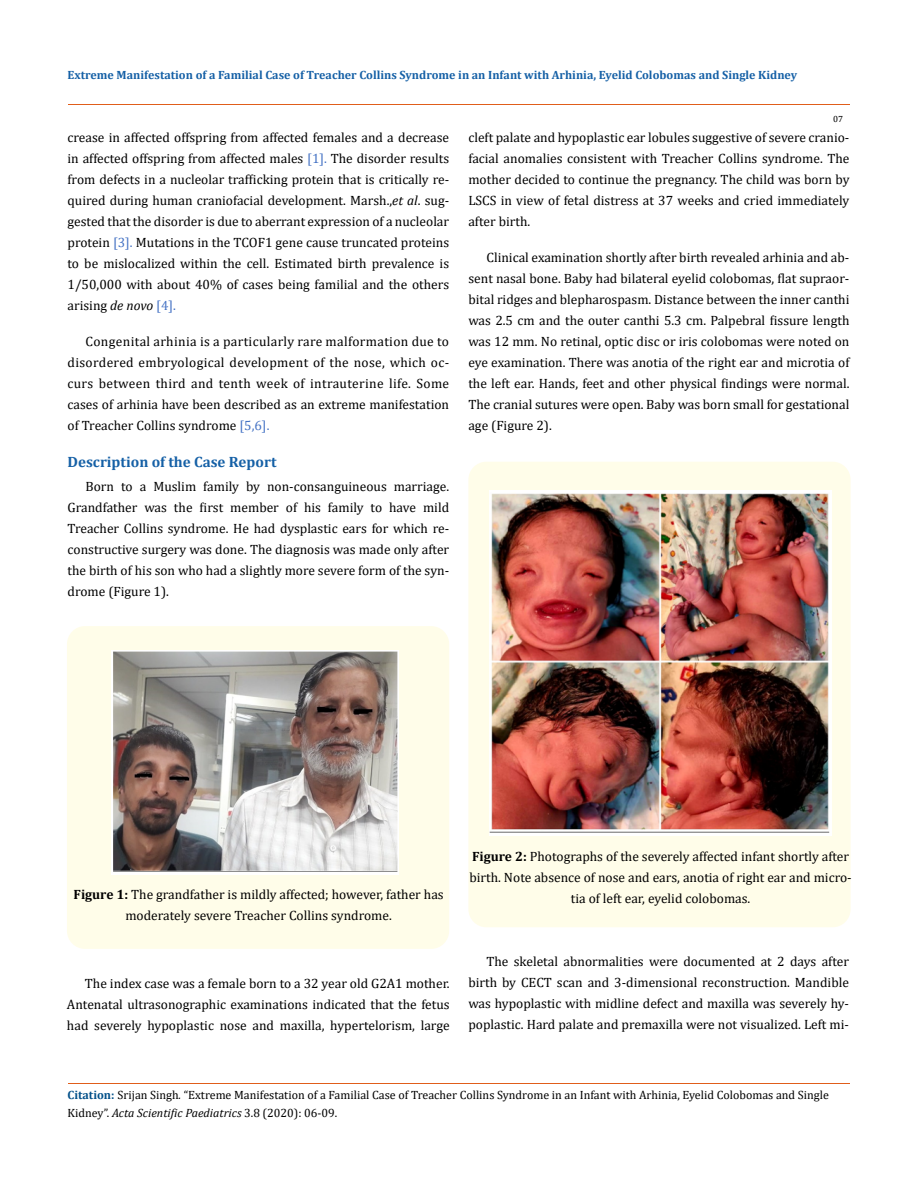
<style>
.page{position:relative;width:917px;height:1188px;background:#fff}
.page>*{position:absolute;margin:0;border:0;box-sizing:border-box;transform-origin:0 0}
.t1{font:700 15px "Cambria";color:#1560a6}
.t2{font:13.5px/21px "Cambria";color:#000;text-align:justify}
.t3{font:12px/18px "Cambria";color:#000}
.t4{font:700 12px "Cambria";color:#1560a6}
.t5{font:9px "Cambria";color:#000}
.s1{color:#4472c4}
.s2{font-style:italic}
.s3{font-weight:700}
.s4{font-weight:700;color:#035089}
</style>
<div class="page">
<div style="left:67px;top:626px;width:382px;height:323px;background:#fffde9;border-radius:18px"></div>
<img style="left:111px;top:651px;width:287px;height:223px">
<div style="left:468px;top:462px;width:382px;height:465px;background:#fffde9;border-radius:18px"></div>
<img style="left:490px;top:490px;width:341px;height:346px">
<hr style="left:68px;top:104px;width:781px;height:1px;background:#e05d1a">
<hr style="left:68px;top:1084px;width:781px;height:1px;background:#e05d1a">
<p class="t4" style="left:68px;top:67px;width:731px">Extreme Manifestation of a Familial Case of Treacher Collins Syndrome in an Infant with Arhinia, Eyelid Colobomas and Single Kidney</p>
<p class="t5" style="left:833px;top:114px;width:11px">07</p>
<p class="t2" style="left:68px;top:127px;width:383px">crease in affected offspring from affected females and a decrease in affected offspring from affected males <span class="s1">[1].</span> The disorder results from defects in a nucleolar trafficking protein that is critically re&shy;quired during human craniofacial development. Marsh.,<span class="s2">et al</span>. sug&shy;gested that the disorder is due to aberrant expression of a nucleolar protein <span class="s1">[3].</span> Mutations in the TCOF1 gene cause truncated proteins to be mislocalized within the cell. Estimated birth prevalence is 1/50,000 with about 40% of cases being familial and the others arising <span class="s2">de novo</span> <span class="s1">[4].</span></p>
<p class="t2" style="left:68px;top:331px;width:383px;text-indent:18px">Congenital arhinia is a particularly rare malformation due to disordered embryological development of the nose, which oc&shy;curs between third and tenth week of intrauterine life. Some cases of arhinia have been described as an extreme manifestation of Treacher Collins syndrome <span class="s1">[5,6].</span></p>
<p class="t1" style="left:68px;top:452px;width:210px">Description of the Case Report</p>
<p class="t2" style="left:68px;top:476px;width:383px;text-indent:18px">Born to a Muslim family by non-consanguineous marriage.<br>Grandfather was the first member of his family to have mild Treacher Collins syndrome. He had dysplastic ears for which re&shy;constructive surgery was done. The diagnosis was made only after the birth of his son who had a slightly more severe form of the syn&shy;drome (Figure 1).</p>
<p class="t2" style="left:468px;top:127px;width:382px">cleft palate and hypoplastic ear lobules suggestive of severe cranio&shy;facial anomalies consistent with Treacher Collins syndrome. The mother decided to continue the pregnancy. The child was born by LSCS in view of fetal distress at 37 weeks and cried immediately after birth.</p>
<p class="t2" style="left:468px;top:247px;width:382px;text-indent:18px">Clinical examination shortly after birth revealed arhinia and ab&shy;sent nasal bone. Baby had bilateral eyelid colobomas, flat supraor&shy;bital ridges and blepharospasm. Distance between the inner canthi was 2.5 cm and the outer canthi 5.3 cm. Palpebral fissure length was 12 mm. No retinal, optic disc or iris colobomas were noted on eye examination. There was anotia of the right ear and microtia of the left ear. Hands, feet and other physical findings were normal.<br>The cranial sutures were open. Baby was born small for gestational age (Figure 2).</p>
<p class="t2" style="left:74px;top:884px;width:371px;text-align:center"><span class="s3">Figure 1:</span> The grandfather is mildly affected; however, father has moderately severe Treacher Collins syndrome.</p>
<p class="t2" style="left:67px;top:973px;width:384px;text-indent:18px">The index case was a female born to a 32 year old G2A1 mother.<br>Antenatal ultrasonographic examinations indicated that the fetus had severely hypoplastic nose and maxilla, hypertelorism, large</p>
<p class="t2" style="left:469px;top:846px;width:384px;text-align:center"><span class="s3">Figure 2:</span> Photographs of the severely affected infant shortly after birth. Note absence of nose and ears, anotia of right ear and micro&shy;tia of left ear, eyelid colobomas.</p>
<p class="t2" style="left:468px;top:951px;width:382px;text-indent:18px">The skeletal abnormalities were documented at 2 days after birth by CECT scan and 3-dimensional reconstruction. Mandible was hypoplastic with midline defect and maxilla was severely hy&shy;poplastic. Hard palate and premaxilla were not visualized. Left mi-</p>
<p class="t3" style="left:68px;top:1086px;width:762px"><span class="s4">Citation:</span> Srijan Singh<span class="s2">.</span> “Extreme Manifestation of a Familial Case of Treacher Collins Syndrome in an Infant with Arhinia, Eyelid Colobomas and Single<br>Kidney”. <span class="s2">Acta Scientific Paediatrics</span> 3.8 (2020): 06-09.</p>
</div>
